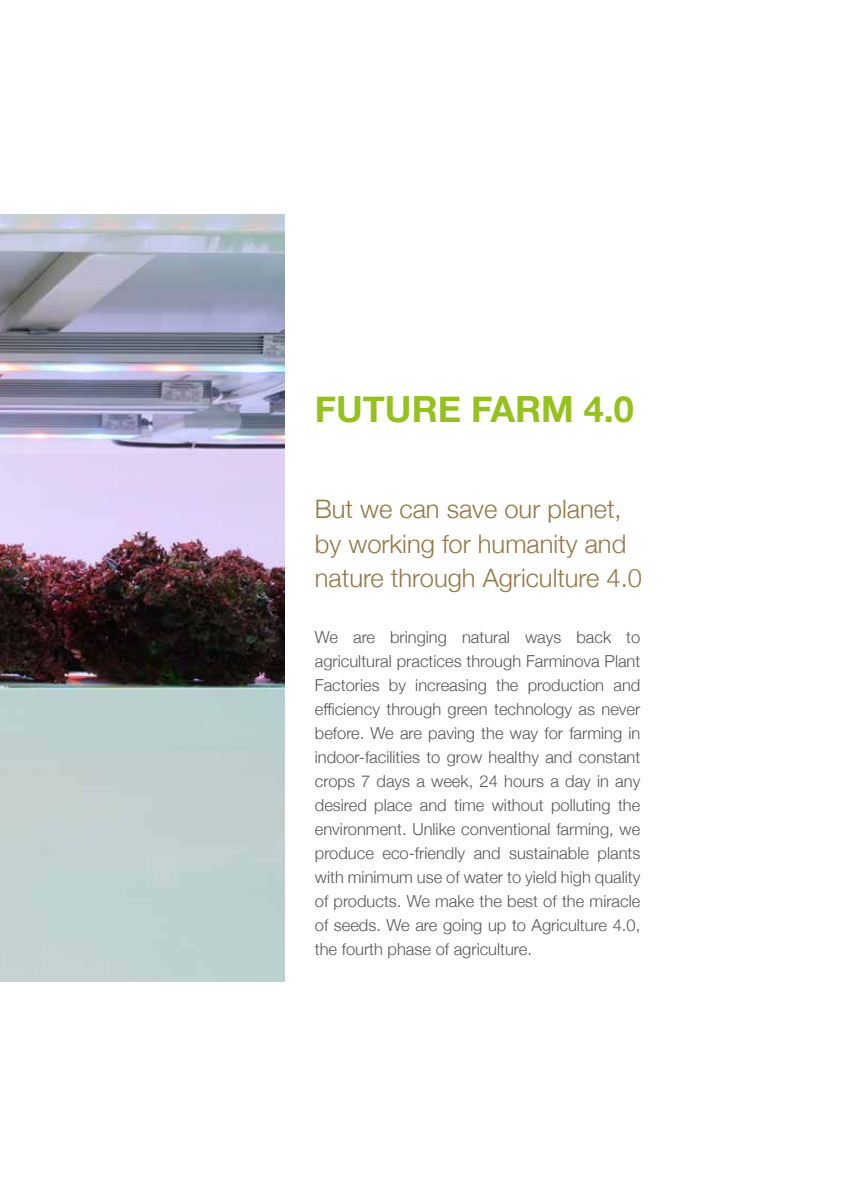
<style>
.page{position:relative;width:851px;height:1191px;background:#fff}
.page>*{position:absolute;margin:0;border:0;box-sizing:border-box;transform-origin:0 0}
.t1{font:700 36px "Helvetica Neue";color:#95c11f}
.t2{font:300 25.5px/34.5px "Helvetica Neue";color:#967745}
.t3{font:300 16.5px/24px "Helvetica Neue";color:#575756;text-align:justify}
</style>
<div class="page">
<img style="left:0;top:215px;width:284px;height:766px">
<h1 class="t1" style="left:315px;top:381px;width:320px">FUTURE FARM 4.0</h1>
<h2 class="t2" style="left:315px;top:490px;width:328px">But we can save our planet, by working for humanity and nature through Agriculture 4.0</h2>
<p class="t3" style="left:315px;top:624px;width:327px">We are bringing natural ways back to agricultural practices through Farminova Plant Factories by increasing the production and efficiency through green technology as never before. We are paving the way for farming in indoor-facilities to grow healthy and constant crops 7 days a week, 24 hours a day in any desired place and time without polluting the environment. Unlike conventional farming, we produce eco-friendly and sustainable plants with minimum use of water to yield high quality of products. We make the best of the miracle of seeds. We are going up to Agriculture 4.0, the fourth phase of agriculture.</p>
</div>
